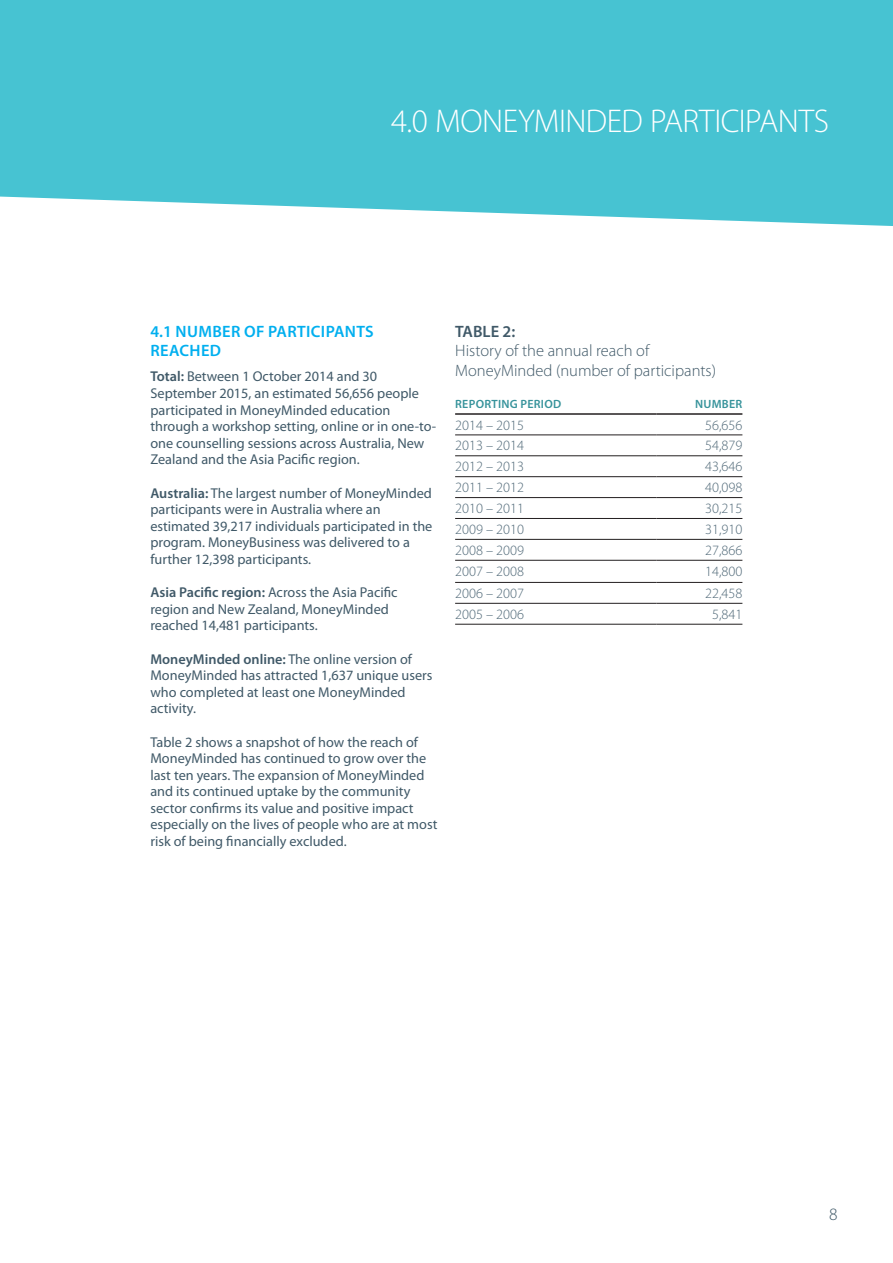
<style>
.page{position:relative;width:893px;height:1263px;background:#fff}
.page>*{position:absolute;margin:0;border:0;box-sizing:border-box;transform-origin:0 0}
.t1{font:300 33px "Myriad Pro";letter-spacing:-.015em;color:#fff}
.t2{font:300 17.4px "Myriad Pro";color:#405968}
.t3{font:300 16.5px/19.5px "Myriad Pro";color:#405968}
.t4{font:600 16.5px/19.5px "Myriad Pro";letter-spacing:.02em;color:#00afef}
.t5{font:600 16.5px "Myriad Pro";color:#405968}
.t6{font:14.25px/16.5px "Myriad Pro";color:#405968}
.t7{font:300 14.25px "Myriad Pro";color:#4f6877}
.t8{font:600 12px "Myriad Pro";letter-spacing:.02em;color:#37939b}
.s1{font-weight:600}
</style>
<div class="page">
<div style="left:0;top:0;width:893px;height:226px;background:#47c3d2"></div>
<hr style="left:455px;top:435px;width:202px;height:1px;background:#231f20">
<hr style="left:455px;top:455px;width:202px;height:1px;background:#231f20">
<hr style="left:455px;top:476px;width:202px;height:1px;background:#231f20">
<hr style="left:455px;top:497px;width:202px;height:1px;background:#231f20">
<hr style="left:455px;top:518px;width:202px;height:1px;background:#231f20">
<hr style="left:455px;top:539px;width:202px;height:1px;background:#231f20">
<hr style="left:455px;top:560px;width:202px;height:1px;background:#231f20">
<hr style="left:455px;top:582px;width:202px;height:1px;background:#231f20">
<hr style="left:455px;top:603px;width:202px;height:1px;background:#231f20">
<hr style="left:455px;top:624px;width:202px;height:1px;background:#231f20">
<hr style="left:657px;top:435px;width:85px;height:1px;background:#231f20">
<hr style="left:657px;top:455px;width:85px;height:1px;background:#231f20">
<hr style="left:657px;top:476px;width:85px;height:1px;background:#231f20">
<hr style="left:657px;top:497px;width:85px;height:1px;background:#231f20">
<hr style="left:657px;top:518px;width:85px;height:1px;background:#231f20">
<hr style="left:657px;top:539px;width:85px;height:1px;background:#231f20">
<hr style="left:657px;top:560px;width:85px;height:1px;background:#231f20">
<hr style="left:657px;top:582px;width:85px;height:1px;background:#231f20">
<hr style="left:657px;top:603px;width:85px;height:1px;background:#231f20">
<hr style="left:657px;top:624px;width:85px;height:1px;background:#231f20">
<hr style="left:455px;top:413px;width:202px;height:2px;background:#231f20">
<hr style="left:657px;top:413px;width:85px;height:2px;background:#231f20">
<h1 class="t1" style="left:391px;top:103px;width:440px">4.0 MONEYMINDED PARTICIPANTS</h1>
<p class="t4" style="left:150px;top:322px;width:225px">4.1 NUMBER OF PARTICIPANTS<br>REACHED</p>
<p class="t6" style="left:150px;top:369px;width:287px"><span class="s1">Total:</span> Between 1 October 2014 and 30<br>September 2015, an estimated 56,656 people participated in MoneyMinded education through a workshop setting, online or in one-to&shy;one counselling sessions across Australia, New Zealand and the Asia Pacific region.</p>
<p class="t6" style="left:150px;top:485px;width:283px"><span class="s1">Australia:</span> The largest number of MoneyMinded participants were in Australia where an estimated 39,217 individuals participated in the program. MoneyBusiness was delivered to a further 12,398 participants.</p>
<p class="t6" style="left:150px;top:584px;width:249px"><span class="s1">Asia Pacific region:</span> Across the Asia Pacific region and New Zealand, MoneyMinded reached 14,481 participants.</p>
<p class="t6" style="left:150px;top:651px;width:284px"><span class="s1">MoneyMinded online:</span> The online version of MoneyMinded has attracted 1,637 unique users who completed at least one MoneyMinded activity.</p>
<p class="t6" style="left:150px;top:734px;width:288px">Table 2 shows a snapshot of how the reach of MoneyMinded has continued to grow over the last ten years. The expansion of MoneyMinded and its continued uptake by the community sector confirms its value and positive impact especially on the lives of people who are at most risk of being financially excluded.</p>
<p class="t5" style="left:455px;top:322px;width:62px">TABLE 2:</p>
<p class="t3" style="left:455px;top:341px;width:262px">History of the annual reach of<br>MoneyMinded (number of participants)</p>
<p class="t8" style="left:455px;top:397px;width:107px">REPORTING PERIOD</p>
<p class="t8" style="left:695px;top:397px;width:49px">NUMBER</p>
<p class="t7" style="left:455px;top:417px;width:70px">2014 – 2015</p>
<p class="t7" style="left:705px;top:417px;width:39px">56,656</p>
<p class="t7" style="left:455px;top:438px;width:70px">2013 – 2014</p>
<p class="t7" style="left:705px;top:438px;width:39px">54,879</p>
<p class="t7" style="left:455px;top:459px;width:70px">2012 – 2013</p>
<p class="t7" style="left:705px;top:459px;width:39px">43,646</p>
<p class="t7" style="left:455px;top:480px;width:70px">2011 – 2012</p>
<p class="t7" style="left:705px;top:480px;width:39px">40,098</p>
<p class="t7" style="left:455px;top:501px;width:70px">2010 – 2011</p>
<p class="t7" style="left:705px;top:501px;width:39px">30,215</p>
<p class="t7" style="left:455px;top:521px;width:70px">2009 – 2010</p>
<p class="t7" style="left:705px;top:521px;width:39px">31,910</p>
<p class="t7" style="left:455px;top:542px;width:70px">2008 – 2009</p>
<p class="t7" style="left:705px;top:542px;width:39px">27,866</p>
<p class="t7" style="left:455px;top:563px;width:70px">2007 – 2008</p>
<p class="t7" style="left:705px;top:563px;width:39px">14,800</p>
<p class="t7" style="left:455px;top:585px;width:70px">2006 – 2007</p>
<p class="t7" style="left:705px;top:585px;width:39px">22,458</p>
<p class="t7" style="left:455px;top:606px;width:70px">2005 – 2006</p>
<p class="t7" style="left:712px;top:606px;width:32px">5,841</p>
<p class="t2" style="left:829px;top:1205px;width:10px">8</p>
</div>
